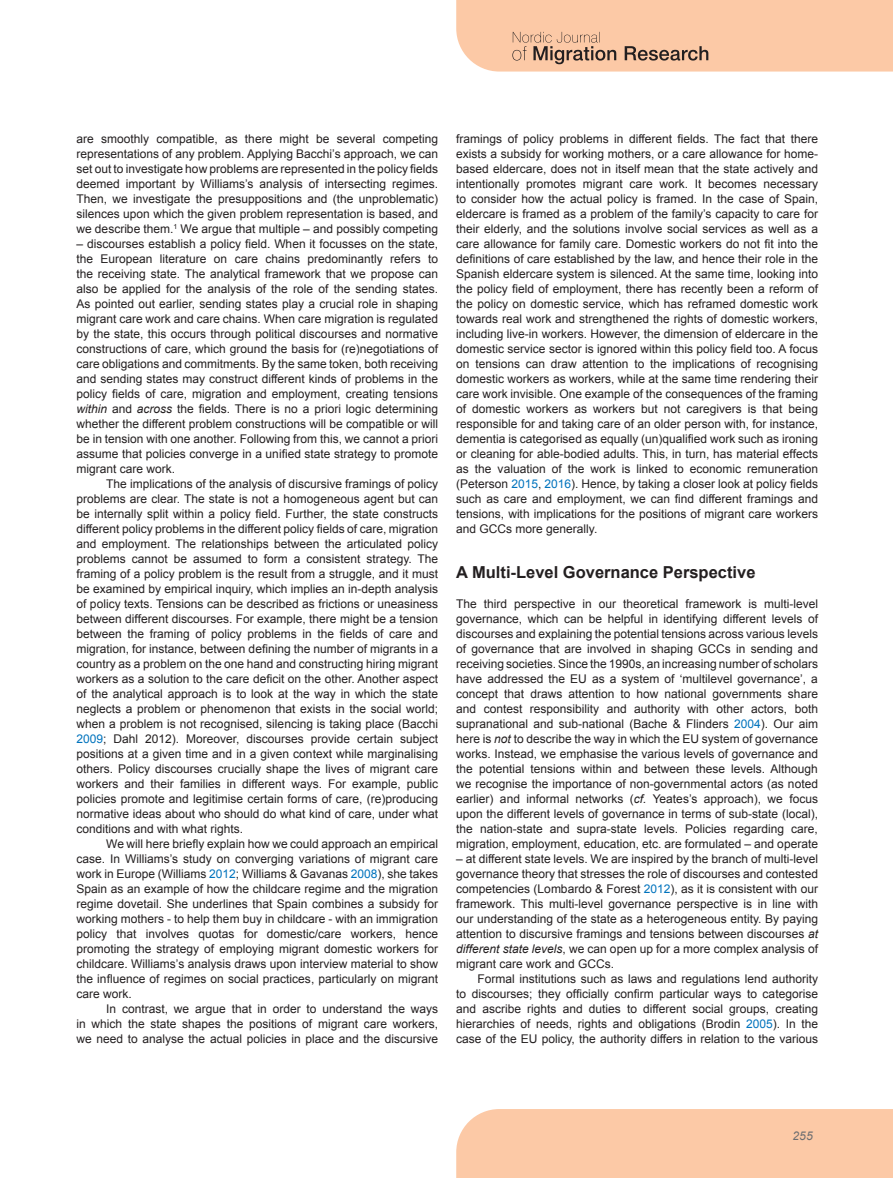
<style>
.page{position:relative;width:893px;height:1178px;background:#fff}
.page>*{position:absolute;margin:0;border:0;box-sizing:border-box;transform-origin:0 0}
.t1{font:700 16.5px "Arial";color:#231f20}
.t2{font:12px/15px "Arial";color:#231f20;text-align:justify}
.t3{font:italic 12px "Arial";color:#6c6d70}
.s1{font-style:italic}
.s2{color:#0073bd}
</style>
<div class="page">
<div style="left:456px;top:1109px;width:437px;height:69px;background:#fcc9a6"></div>
<svg style="left:456px;top:0;width:437px;height:72px;background:#f4c4a3"></svg>
<p class="t2" style="left:76px;top:131px;width:363px">are smoothly compatible, as there might be several competing representations of any problem. Applying Bacchi’s approach, we can set out to investigate how problems are represented in the policy fields deemed important by Williams’s analysis of intersecting regimes.<br>Then, we investigate the presuppositions and (the unproblematic) silences upon which the given problem representation is based, and we describe them.<sup>1</sup> We argue that multiple – and possibly competing</p>
<p class="t2" style="left:76px;top:236px;width:363px">– discourses establish a policy field. When it focusses on the state, the European literature on care chains predominantly refers to the receiving state. The analytical framework that we propose can also be applied for the analysis of the role of the sending states.<br>As pointed out earlier, sending states play a crucial role in shaping migrant care work and care chains. When care migration is regulated by the state, this occurs through political discourses and normative constructions of care, which ground the basis for (re)negotiations of care obligations and commitments. By the same token, both receiving and sending states may construct different kinds of problems in the policy fields of care, migration and employment, creating tensions <span class="s1">within</span> and <span class="s1">across</span> the fields. There is no a priori logic determining whether the different problem constructions will be compatible or will be in tension with one another. Following from this, we cannot a priori assume that policies converge in a unified state strategy to promote migrant care work.</p>
<p class="t2" style="left:76px;top:476px;width:363px;text-indent:30px">The implications of the analysis of discursive framings of policy problems are clear. The state is not a homogeneous agent but can be internally split within a policy field. Further, the state constructs different policy problems in the different policy fields of care, migration and employment. The relationships between the articulated policy problems cannot be assumed to form a consistent strategy. The framing of a policy problem is the result from a struggle, and it must be examined by empirical inquiry, which implies an in-depth analysis of policy texts. Tensions can be described as frictions or uneasiness between different discourses. For example, there might be a tension between the framing of policy problems in the fields of care and migration, for instance, between defining the number of migrants in a country as a problem on the one hand and constructing hiring migrant workers as a solution to the care deficit on the other. Another aspect of the analytical approach is to look at the way in which the state neglects a problem or phenomenon that exists in the social world; when a problem is not recognised, silencing is taking place (Bacchi <span class="s2">2009</span>; Dahl 2012). Moreover, discourses provide certain subject positions at a given time and in a given context while marginalising others. Policy discourses crucially shape the lives of migrant care workers and their families in different ways. For example, public policies promote and legitimise certain forms of care, (re)producing normative ideas about who should do what kind of care, under what conditions and with what rights.</p>
<p class="t2" style="left:76px;top:836px;width:363px;text-indent:30px">We will here briefly explain how we could approach an empirical case. In Williams’s study on converging variations of migrant care work in Europe (Williams <span class="s2">2012</span>; Williams &amp; Gavanas <span class="s2">2008</span>), she takes Spain as an example of how the childcare regime and the migration regime dovetail. She underlines that Spain combines a subsidy for working mothers - to help them buy in childcare - with an immigration policy that involves quotas for domestic/care workers, hence promoting the strategy of employing migrant domestic workers for childcare. Williams’s analysis draws upon interview material to show the influence of regimes on social practices, particularly on migrant care work.</p>
<p class="t2" style="left:76px;top:1001px;width:363px;text-indent:30px">In contrast, we argue that in order to understand the ways in which the state shapes the positions of migrant care workers, we need to analyse the actual policies in place and the discursive</p>
<p class="t2" style="left:456px;top:131px;width:363px">framings of policy problems in different fields. The fact that there exists a subsidy for working mothers, or a care allowance for home&shy;based eldercare, does not in itself mean that the state actively and intentionally promotes migrant care work. It becomes necessary to consider how the actual policy is framed. In the case of Spain, eldercare is framed as a problem of the family’s capacity to care for their elderly, and the solutions involve social services as well as a care allowance for family care. Domestic workers do not fit into the definitions of care established by the law, and hence their role in the Spanish eldercare system is silenced. At the same time, looking into the policy field of employment, there has recently been a reform of the policy on domestic service, which has reframed domestic work towards real work and strengthened the rights of domestic workers, including live-in workers. However, the dimension of eldercare in the domestic service sector is ignored within this policy field too. A focus on tensions can draw attention to the implications of recognising domestic workers as workers, while at the same time rendering their care work invisible. One example of the consequences of the framing of domestic workers as workers but not caregivers is that being responsible for and taking care of an older person with, for instance, dementia is categorised as equally (un)qualified work such as ironing or cleaning for able-bodied adults. This, in turn, has material effects as the valuation of the work is linked to economic remuneration (Peterson <span class="s2">2015</span>, <span class="s2">2016</span>). Hence, by taking a closer look at policy fields such as care and employment, we can find different framings and tensions, with implications for the positions of migrant care workers and GCCs more generally.</p>
<h1 class="t1" style="left:456px;top:561px;width:301px">A Multi-Level Governance Perspective</h1>
<p class="t2" style="left:456px;top:596px;width:363px">The third perspective in our theoretical framework is multi-level governance, which can be helpful in identifying different levels of discourses and explaining the potential tensions across various levels of governance that are involved in shaping GCCs in sending and receiving societies. Since the 1990s, an increasing number of scholars have addressed the EU as a system of ‘multilevel governance’, a concept that draws attention to how national governments share and contest responsibility and authority with other actors, both supranational and sub-national (Bache &amp; Flinders <span class="s2">2004</span>). Our aim here is <span class="s1">not</span> to describe the way in which the EU system of governance works. Instead, we emphasise the various levels of governance and the potential tensions within and between these levels. Although we recognise the importance of non-governmental actors (as noted earlier) and informal networks (<span class="s1">cf.</span> Yeates’s approach), we focus upon the different levels of governance in terms of sub-state (local), the nation-state and supra-state levels. Policies regarding care, migration, employment, education, etc. are formulated – and operate</p>
<p class="t2" style="left:456px;top:851px;width:363px">– at different state levels. We are inspired by the branch of multi-level governance theory that stresses the role of discourses and contested competencies (Lombardo &amp; Forest <span class="s2">2012</span>), as it is consistent with our framework. This multi-level governance perspective is in line with our understanding of the state as a heterogeneous entity. By paying attention to discursive framings and tensions between discourses <span class="s1">at different state levels</span>, we can open up for a more complex analysis of migrant care work and GCCs.</p>
<p class="t2" style="left:456px;top:971px;width:363px;text-indent:21px">Formal institutions such as laws and regulations lend authority to discourses; they officially confirm particular ways to categorise and ascribe rights and duties to different social groups, creating hierarchies of needs, rights and obligations (Brodin <span class="s2">2005</span>). In the case of the EU policy, the authority differs in relation to the various</p>
<p class="t3" style="left:793px;top:1128px;width:22px">255</p>
</div>
